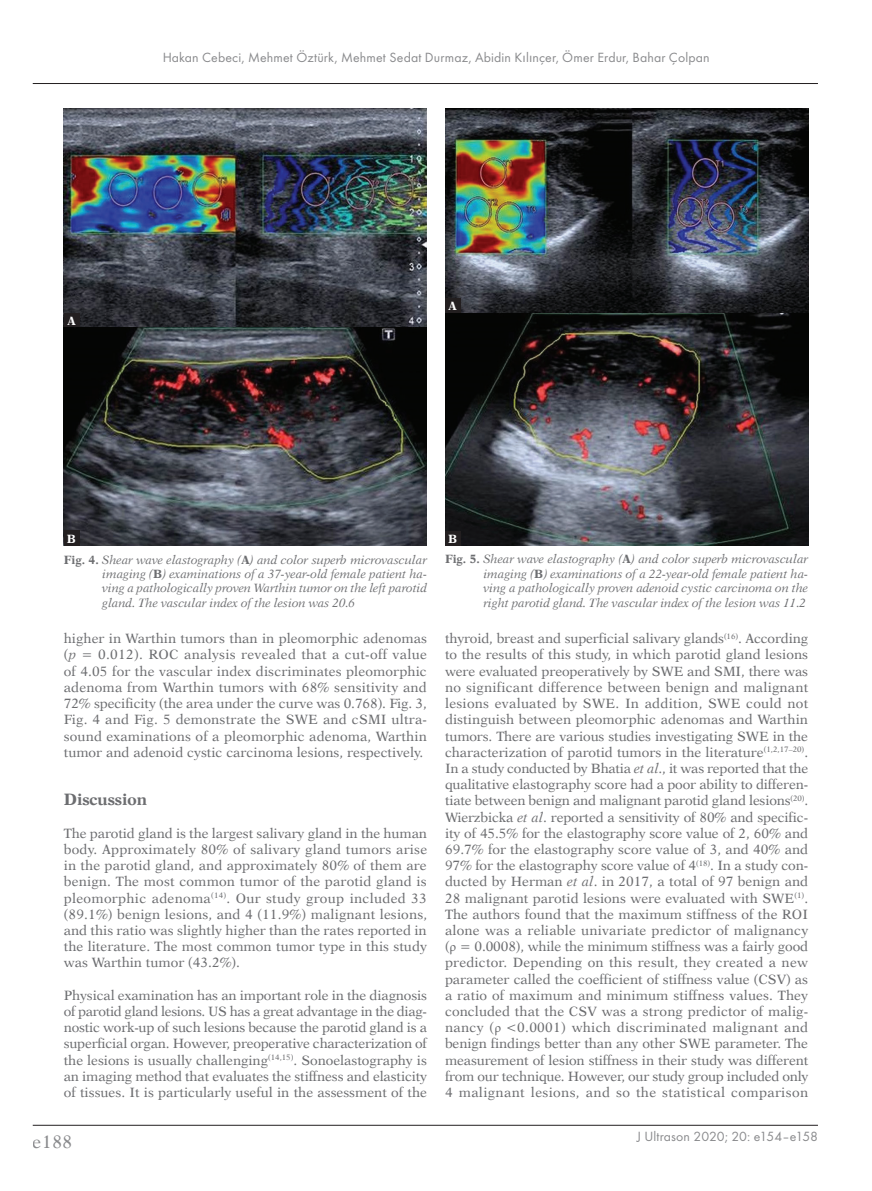
<style>
.page{position:relative;width:872px;height:1191px;background:#fff}
.page>*{position:absolute;margin:0;border:0;box-sizing:border-box;transform-origin:0 0}
.t1{font:18px "Dutch 823 EU Normal";color:#6c6d70}
._1st_Srodtytul_PL_An{font:16.5px "Dutch 823 EU Bold";color:#6c6d70}
.t2{font:13.8px "Futura TCE";letter-spacing:.01em;color:#6c6d70}
.BANG_-_Body_Ang{font:13.5px/16.2px "Dutch 823 EU Normal";color:#6c6d70;text-align:justify}
.Normalny{font:12px/14.4px "Dutch 823 EU Italic";letter-spacing:-.01em;color:#6c6d70;text-align:justify}
.Normalny-2{font:12px "Dutch 823 EU Bold";color:#fff}
.s1{font-family:"Futura EU Normal"}
.s2{font-family:"Dutch 823 EU Bold"}
.s3{font-family:"Dutch 823 EU Italic"}
.s4{font-family:"Minion Pro"}
</style>
<div class="page">
<hr style="left:33px;top:1125px;width:785px;height:1px;background:#231f20">
<hr style="left:33px;top:83px;width:785px;height:1px;background:#231f20">
<img style="left:64px;top:108px;width:363px;height:438px">
<div style="left:64px;top:313px;width:15px;height:15px;background:#231f20"></div>
<div style="left:64px;top:530px;width:15px;height:16px;background:#231f20"></div>
<img style="left:445px;top:108px;width:363px;height:438px">
<div style="left:445px;top:298px;width:15px;height:15px;background:#231f20"></div>
<div style="left:445px;top:531px;width:15px;height:15px;background:#231f20"></div>
<p class="t2" style="left:162px;top:49px;width:549px">Hakan Cebeci, Mehmet Öztürk, Mehmet Sedat Durmaz, Abidin K<span class="s1">ı</span>l<span class="s1">ı</span>nçer, Ömer Erdur, Bahar Çolpan</p>
<p class="Normalny-2" style="left:67px;top:313px;width:10px">A</p>
<p class="Normalny-2" style="left:448px;top:299px;width:10px">A</p>
<p class="Normalny-2" style="left:67px;top:531px;width:11px">B</p>
<p class="Normalny" style="left:102px;top:552px;width:326px;text-indent:-38px"><span class="s2">Fig. 4.</span> Shear wave elastography (<span class="s2">A</span>) and color superb microvascular imaging (<span class="s2">B</span>) examinations of a 37-year-old female patient ha&shy;ving a pathologically proven Warthin tumor on the left parotid gland. The vascular index of the lesion was 20.6</p>
<p class="Normalny" style="left:483px;top:552px;width:326px;text-indent:-38px"><span class="s2">Fig. 5.</span> Shear wave elastography (<span class="s2">A</span>) and color superb microvascular imaging (<span class="s2">B</span>) examinations of a 22-year-old female patient ha&shy;ving a pathologically proven adenoid cystic carcinoma on the right parotid gland. The vascular index of the lesion was 11.2</p>
<p class="Normalny-2" style="left:448px;top:531px;width:11px">B</p>
<p class="BANG_-_Body_Ang" style="left:64px;top:630px;width:365px">higher in Warthin tumors than in pleomorphic adenomas (<span class="s3">p</span> = 0.012). ROC analysis revealed that a cut-off value of 4.05 for the vascular index discriminates pleomorphic adenoma from Warthin tumors with 68% sensitivity and 72% specificity (the area under the curve was 0.768). Fig. 3, Fig. 4 and Fig. 5 demonstrate the SWE and cSMI ultra&shy;sound examinations of a pleomorphic adenoma, Warthin tumor and adenoid cystic carcinoma lesions, respectively.</p>
<p class="_1st_Srodtytul_PL_An" style="left:64px;top:789px;width:85px">Discussion</p>
<p class="BANG_-_Body_Ang" style="left:64px;top:825px;width:365px">The parotid gland is the largest salivary gland in the human body. Approximately 80% of salivary gland tumors arise in the parotid gland, and approximately 80% of them are benign. The most common tumor of the parotid gland is pleomorphic adenoma<sup>(14)</sup>. Our study group included 33 (89.1%) benign lesions, and 4 (11.9%) malignant lesions, and this ratio was slightly higher than the rates reported in the literature. The most common tumor type in this study was Warthin tumor (43.2%).</p>
<p class="BANG_-_Body_Ang" style="left:64px;top:987px;width:365px">Physical examination has an important role in the diagnosis of parotid gland lesions. US has a great advantage in the diag&shy;nostic work-up of such lesions because the parotid gland is a superficial organ. However, preoperative characterization of the lesions is usually challenging<sup>(14,15)</sup>. Sonoelastography is an imaging method that evaluates the stiffness and elasticity of tissues. It is particularly useful in the assessment of the</p>
<p class="BANG_-_Body_Ang" style="left:445px;top:630px;width:365px">thyroid, breast and superficial salivary glands<sup>(16)</sup>. According to the results of this study, in which parotid gland lesions were evaluated preoperatively by SWE and SMI, there was no significant difference between benign and malignant lesions evaluated by SWE. In addition, SWE could not distinguish between pleomorphic adenomas and Warthin tumors. There are various studies investigating SWE in the characterization of parotid tumors in the literature<sup>(1,2,17–20)</sup>.<br>In a study conducted by Bhatia <span class="s3">et al</span>., it was reported that the qualitative elastography score had a poor ability to differen&shy;tiate between benign and malignant parotid gland lesions<sup>(20)</sup>.<br>Wierzbicka <span class="s3">et al</span>. reported a sensitivity of 80% and specific&shy;ity of 45.5% for the elastography score value of 2, 60% and 69.7% for the elastography score value of 3, and 40% and 97% for the elastography score value of 4<sup>(18)</sup>. In a study con&shy;ducted by Herman <span class="s3">et al</span>. in 2017, a total of 97 benign and 28 malignant parotid lesions were evaluated with SWE<sup>(1)</sup>.<br>The authors found that the maximum stiffness of the ROI alone was a reliable univariate predictor of malignancy (<span class="s4">ρ</span> = 0.0008), while the minimum stiffness was a fairly good predictor. Depending on this result, they created a new parameter called the coefficient of stiffness value (CSV) as a ratio of maximum and minimum stiffness values. They concluded that the CSV was a strong predictor of malig&shy;nancy (<span class="s4">ρ</span> &lt;0.0001) which discriminated malignant and benign findings better than any other SWE parameter. The measurement of lesion stiffness in their study was different from our technique. However, our study group included only 4 malignant lesions, and so the statistical comparison</p>
<h1 class="t1" style="left:33px;top:1131px;width:41px">e188</h1>
<p class="t2" style="left:636px;top:1128px;width:183px">J Ultrason 2020; 20: e154–e158</p>
</div>
